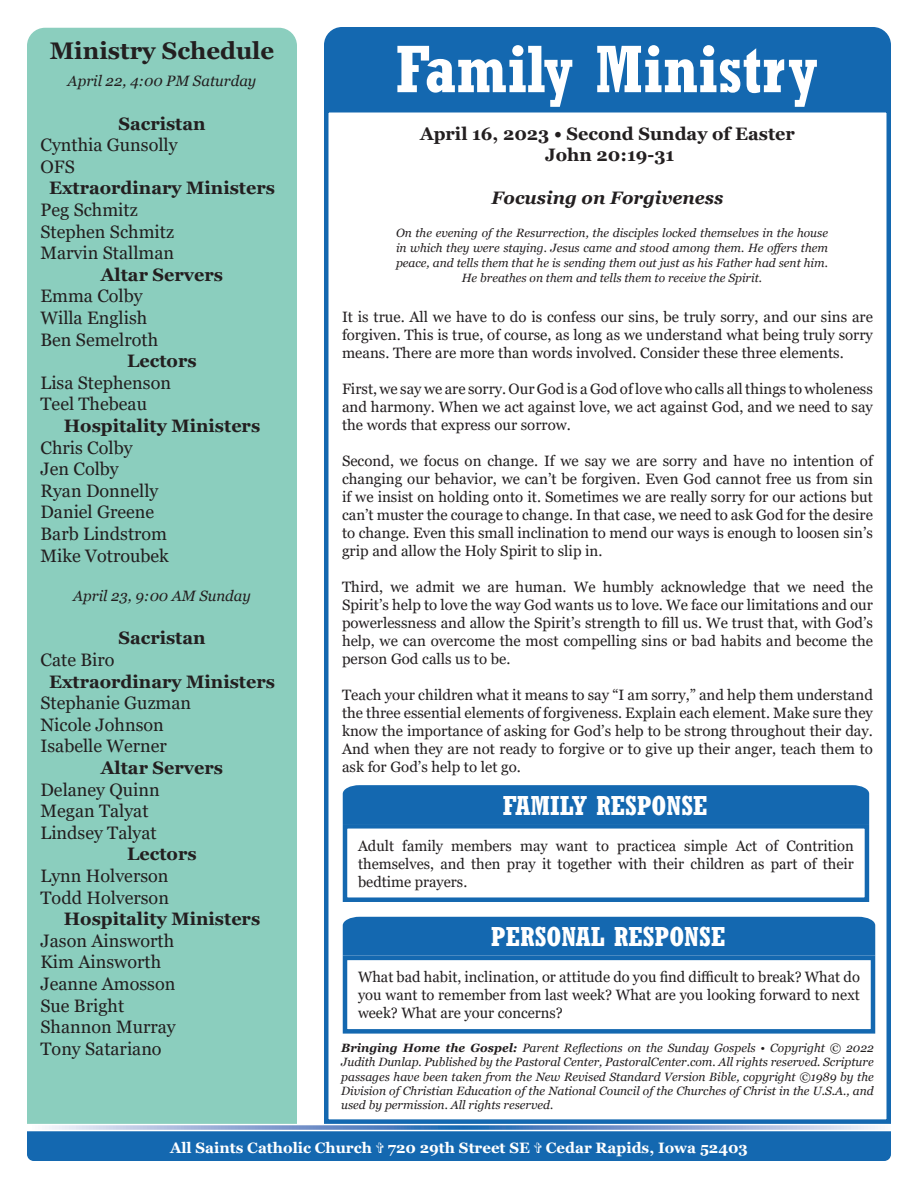
<style>
.page{position:relative;width:918px;height:1188px;background:#fff}
.page>*{position:absolute;margin:0;border:0;box-sizing:border-box;transform-origin:0 0}
.t1{font:700 condensed 66px "Rockwell";color:#fff}
.t2{font:700 condensed 27px "Rockwell";color:#fff}
.t3{font:700 24px "Georgia";color:#231f20}
.t4{font:18px "Georgia";color:#231f20}
.t5{font:700 18px/21.6px "Georgia";color:#231f20;text-align:center}
.t6{font:italic 700 18px "Georgia";color:#231f20}
.t7{font:15px/18px "Georgia";color:#231f20;text-align:justify}
.t8{font:700 15px "Georgia";color:#fff}
.t9{font:italic 15px "Georgia";color:#231f20}
.t10{font:italic 12px/14.4px "Georgia";color:#231f20;text-align:center}
.s1{font-weight:700}
</style>
<div class="page">
<svg style="left:45px;top:1125px;width:836px;height:5px;background:#93add6"></svg>
<div style="left:27px;top:28px;width:270px;height:1096px;background:#8bcebe"></div>
<div style="left:324px;top:108px;width:567px;height:1016px;border:4px solid #1468b0"></div>
<div style="left:324px;top:27px;width:567px;height:81px;background:#1468b0"></div>
<div style="left:343px;top:785px;width:526px;height:39px;background:#1468b0"></div>
<div style="left:343px;top:824px;width:526px;height:78px;border:4px solid #1468b0"></div>
<div style="left:343px;top:917px;width:532px;height:39px;background:#1468b0"></div>
<div style="left:343px;top:956px;width:532px;height:78px;border:4px solid #1468b0"></div>
<div style="left:27px;top:1131px;width:864px;height:30px;background:#1468b0"></div>
<p class="t3" style="left:50px;top:36px;width:226px">Ministry Schedule</p>
<p class="t9" style="left:68px;top:72px;width:190px">April 22, 4:00 PM Saturday</p>
<p class="t5" style="left:118px;top:113px;width:89px">Sacristan</p>
<p class="t4" style="left:40px;top:134px;width:139px">Cynthia Gunsolly</p>
<p class="t4" style="left:40px;top:156px;width:36px">OFS</p>
<p class="t5" style="left:49px;top:177px;width:227px">Extraordinary Ministers</p>
<p class="t4" style="left:40px;top:199px;width:99px">Peg Schmitz</p>
<p class="t4" style="left:40px;top:221px;width:135px">Stephen Schmitz</p>
<p class="t4" style="left:40px;top:242px;width:135px">Marvin Stallman</p>
<p class="t5" style="left:101px;top:264px;width:124px">Altar Servers</p>
<p class="t4" style="left:40px;top:285px;width:104px">Emma Colby</p>
<p class="t4" style="left:40px;top:307px;width:108px">Willa English</p>
<p class="t4" style="left:40px;top:329px;width:119px">Ben Semelroth</p>
<p class="t5" style="left:127px;top:350px;width:71px">Lectors</p>
<p class="t4" style="left:40px;top:372px;width:132px">Lisa Stephenson</p>
<p class="t4" style="left:40px;top:393px;width:108px">Teel Thebeau</p>
<p class="t5" style="left:64px;top:415px;width:198px">Hospitality Ministers</p>
<p class="t4" style="left:40px;top:437px;width:94px">Chris Colby</p>
<p class="t4" style="left:40px;top:458px;width:80px">Jen Colby</p>
<p class="t4" style="left:40px;top:480px;width:119px">Ryan Donnelly</p>
<p class="t4" style="left:40px;top:501px;width:115px">Daniel Greene</p>
<p class="t4" style="left:40px;top:523px;width:128px">Barb Lindstrom</p>
<p class="t4" style="left:40px;top:545px;width:130px">Mike Votroubek</p>
<p class="t9" style="left:73px;top:587px;width:179px">April 23, 9:00 AM Sunday</p>
<p class="t5" style="left:118px;top:627px;width:89px">Sacristan</p>
<p class="t4" style="left:40px;top:649px;width:75px">Cate Biro</p>
<p class="t5" style="left:49px;top:671px;width:227px">Extraordinary Ministers</p>
<p class="t4" style="left:40px;top:692px;width:152px">Stephanie Guzman</p>
<p class="t4" style="left:40px;top:714px;width:125px">Nicole Johnson</p>
<p class="t4" style="left:40px;top:735px;width:128px">Isabelle Werner</p>
<p class="t5" style="left:101px;top:757px;width:124px">Altar Servers</p>
<p class="t4" style="left:40px;top:779px;width:121px">Delaney Quinn</p>
<p class="t4" style="left:40px;top:800px;width:110px">Megan Talyat</p>
<p class="t4" style="left:40px;top:822px;width:118px">Lindsey Talyat</p>
<p class="t5" style="left:127px;top:843px;width:71px">Lectors</p>
<p class="t4" style="left:40px;top:865px;width:129px">Lynn Holverson</p>
<p class="t4" style="left:40px;top:887px;width:130px">Todd Holverson</p>
<p class="t5" style="left:64px;top:908px;width:198px">Hospitality Ministers</p>
<p class="t4" style="left:40px;top:930px;width:135px">Jason Ainsworth</p>
<p class="t4" style="left:40px;top:951px;width:122px">Kim Ainsworth</p>
<p class="t4" style="left:40px;top:973px;width:136px">Jeanne Amosson</p>
<p class="t4" style="left:40px;top:995px;width:85px">Sue Bright</p>
<p class="t4" style="left:40px;top:1016px;width:137px">Shannon Murray</p>
<p class="t4" style="left:40px;top:1038px;width:123px">Tony Satariano</p>
<p class="t1" style="left:396px;top:30px;width:423px">Family Ministry</p>
<p class="t5" style="left:420px;top:123px;width:376px">April 16, 2023 • Second Sunday of Easter<br>John 20:19-31</p>
<p class="t6" style="left:491px;top:187px;width:234px">Focusing on Forgiveness</p>
<p class="t10" style="left:396px;top:226px;width:434px;line-height:15px">On the evening of the Resurrection, the disciples locked themselves in the house in which they were staying. Jesus came and stood among them. He offers them peace, and tells them that he is sending them out just as his Father had sent him.<br>He breathes on them and tells them to receive the Spirit.</p>
<p class="t7" style="left:342px;top:308px;width:532px">It is true. All we have to do is confess our sins, be truly sorry, and our sins are forgiven. This is true, of course, as long as we understand what being truly sorry means. There are more than words involved. Consider these three elements.</p>
<p class="t7" style="left:342px;top:380px;width:533px">First, we say we are sorry. Our God is a God of love who calls all things to wholeness and harmony. When we act against love, we act against God, and we need to say the words that express our sorrow.</p>
<p class="t7" style="left:342px;top:452px;width:532px">Second, we focus on change. If we say we are sorry and have no intention of changing our behavior, we can’t be forgiven. Even God cannot free us from sin if we insist on holding onto it. Sometimes we are really sorry for our actions but can’t muster the courage to change. In that case, we need to ask God for the desire to change. Even this small inclination to mend our ways is enough to loosen sin’s grip and allow the Holy Spirit to slip in.</p>
<p class="t7" style="left:342px;top:578px;width:532px">Third, we admit we are human. We humbly acknowledge that we need the Spirit’s help to love the way God wants us to love. We face our limitations and our powerlessness and allow the Spirit’s strength to fill us. We trust that, with God’s help, we can overcome the most compelling sins or bad habits and become the person God calls us to be.</p>
<p class="t7" style="left:342px;top:686px;width:532px">Teach your children what it means to say “I am sorry,” and help them understand the three essential elements of forgiveness. Explain each element. Make sure they know the importance of asking for God’s help to be strong throughout their day.<br>And when they are not ready to forgive or to give up their anger, teach them to ask for God’s help to let go.</p>
<p class="t2" style="left:503px;top:789px;width:206px">FAMILY RESPONSE</p>
<p class="t7" style="left:358px;top:837px;width:497px">Adult family members may want to practicea simple Act of Contrition themselves, and then pray it together with their children as part of their bedtime prayers.</p>
<p class="t2" style="left:491px;top:921px;width:236px">PERSONAL RESPONSE</p>
<p class="t7" style="left:358px;top:968px;width:503px">What bad habit, inclination, or attitude do you find difficult to break? What do you want to remember from last week? What are you looking forward to next week? What are your concerns?</p>
<p class="t10" style="left:341px;top:1041px;width:534px;text-align:justify"><span class="s1">Bringing Home the Gospel:</span> Parent Reflections on the Sunday Gospels • Copyright © 2022<br>Judith Dunlap. Published by the Pastoral Center, PastoralCenter.com. All rights reserved. Scripture passages have been taken from the New Revised Standard Version Bible, copyright ©1989 by the Division of Christian Education of the National Council of the Churches of Christ in the U.S.A., and used by permission. All rights reserved.</p>
<p class="t8" style="left:170px;top:1138px;width:579px">All Saints Catholic Church 720 29th Street SE Cedar Rapids, Iowa 52403</p>
</div>
